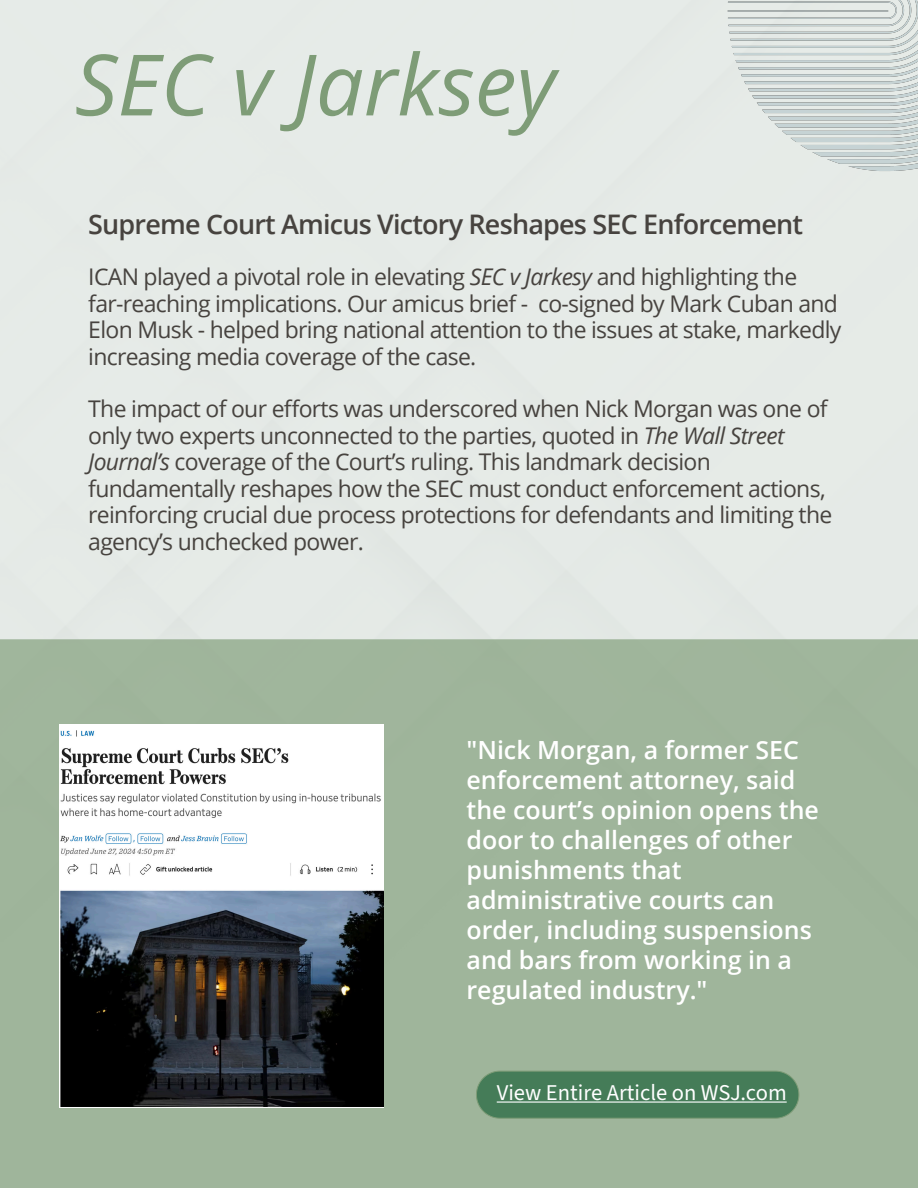
<style>
.page{position:relative;width:918px;height:1188px;background:#fff}
.page>*{position:absolute;margin:0;border:0;box-sizing:border-box;transform-origin:0 0}
.t1{font:italic 84.6px "Open Sans";color:#7e9c77}
.t2{font:600 27px "Open Sans";letter-spacing:-.03em;color:#47433f}
.t3{font:600 25.05px/30px "Open Sans";color:#fff}
.t4{font:22.95px/26.4px "Open Sans";letter-spacing:-.03em;color:#47433f}
.t5{font:22.65px "Source Sans 3";color:#fff}
.s1{font-style:italic}
</style>
<div class="page">
<img style="left:723px;top:0;width:195px;height:177px">
<div style="left:0;top:639px;width:918px;height:549px;background:#9fb59b"></div>
<svg style="left:476px;top:1071px;width:323px;height:48px;background:#4a7f5b"></svg>
<hr style="left:497px;top:1101px;width:290px;height:2px;background:#fff">
<img style="left:59px;top:724px;width:324px;height:384px">
<h1 class="t1" style="left:75px;top:27px;width:482px">SEC v Jarksey</h1>
<p class="t2" style="left:88px;top:206px;width:716px">Supreme Court Amicus Victory Reshapes SEC Enforcement</p>
<p class="t4" style="left:88px;top:263px;width:755px">ICAN played a pivotal role in elevating <span class="s1">SEC v Jarkesy</span> and highlighting the far-reaching implications. Our amicus brief - co-signed by Mark Cuban and Elon Musk - helped bring national attention to the issues at stake, markedly increasing media coverage of the case.</p>
<p class="t4" style="left:88px;top:395px;width:746px">The impact of our efforts was underscored when Nick Morgan was one of only two experts unconnected to the parties, quoted in <span class="s1">The Wall Street Journal’s</span> coverage of the Court’s ruling. This landmark decision fundamentally reshapes how the SEC must conduct enforcement actions, reinforcing crucial due process protections for defendants and limiting the agency’s unchecked power.</p>
<p class="t3" style="left:467px;top:735px;width:354px">"Nick Morgan, a former SEC enforcement attorney, said the court’s opinion opens the door to challenges of other punishments that administrative courts can order, including suspensions and bars from working in a regulated industry."</p>
<p class="t5" style="left:497px;top:1079px;width:291px">View Entire Article on WSJ.com</p>
</div>
